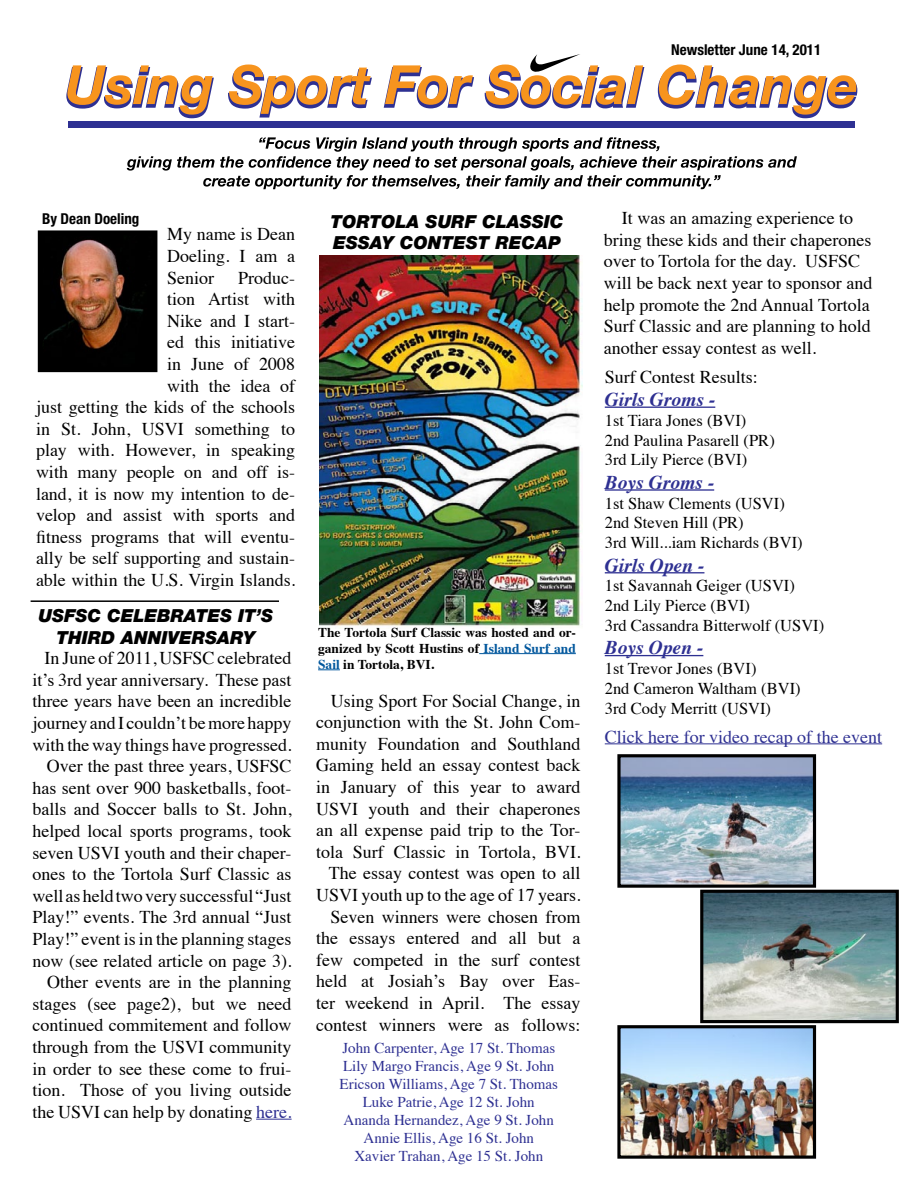
<style>
.page{position:relative;width:918px;height:1188px;background:#fff}
.page>*{position:absolute;margin:0;border:0;box-sizing:border-box;transform-origin:0 0}
.t1{font:italic 700 19.5px "Times";color:#2e3092}
.t2{font:18px/21.6px "Times";color:#000;text-align:right}
.t3{font:italic 900 18px/21.6px "Helvetica Neue";color:#000}
.t4{font:18px "Times";color:#2e3092}
.t5{font:16.5px/19.8px "Times";color:#000}
.t6{font:15px/18px "Times";color:#2e3092;text-align:center}
.t7{font:700 condensed 15px "Helvetica Neue";color:#000}
.t8{font:700 13.5px/16.2px "Times";color:#000;text-align:justify}
.s1{color:#2e3092}
.s2{color:#00579d}
</style>
<div class="page">
<div style="left:68px;top:121px;width:787px;height:7px;background:#2e3092"></div>
<svg style="left:66px;top:65px;width:148px;height:54px"></svg>
<svg style="left:228px;top:65px;width:144px;height:53px"></svg>
<svg style="left:383px;top:65px;width:91px;height:44px"></svg>
<svg style="left:657px;top:64px;width:201px;height:55px"></svg>
<svg style="left:127px;top:137px;width:670px;height:52px"></svg>
<img style="left:44px;top:236px;width:107px;height:130px">
<div style="left:38px;top:230px;width:119px;height:142px;border:5px solid #000"></div>
<svg style="left:484px;top:54px;width:161px;height:55px"></svg>
<hr style="left:256px;top:1119px;width:36px;height:1px;background:#2e3092">
<img style="left:319px;top:255px;width:264px;height:372px">
<hr style="left:479px;top:653px;width:97px;height:1px;background:#00579d">
<svg style="left:318px;top:669px;width:22px;height:1px"></svg>
<hr style="left:605px;top:407px;width:110px;height:1px;background:#2e3092">
<hr style="left:605px;top:489px;width:109px;height:2px;background:#2e3092">
<hr style="left:605px;top:572px;width:99px;height:1px;background:#2e3092">
<hr style="left:605px;top:655px;width:98px;height:1px;background:#2e3092">
<img style="left:621px;top:758px;width:191px;height:126px">
<div style="left:617px;top:754px;width:199px;height:134px;border:3px solid #000"></div>
<img style="left:621px;top:1029px;width:191px;height:126px">
<div style="left:617px;top:1025px;width:199px;height:134px;border:3px solid #000"></div>
<img style="left:704px;top:894px;width:191px;height:125px">
<div style="left:700px;top:890px;width:199px;height:133px;border:3px solid #000"></div>
<hr style="left:31px;top:600px;width:248px;height:2px;background:#000">
<hr style="left:605px;top:743px;width:277px;height:1px;background:#2e3092">
<p class="t7" style="left:671px;top:41px;width:152px">Newsletter June 14, 2011</p>
<p class="t7" style="left:42px;top:210px;width:99px">By Dean Doeling</p>
<p class="t2" style="left:167px;top:222px;width:129px;text-align:justify">My name is Dean Doeling. I am a Senior</p>
<p class="t2" style="left:36px;top:265px;width:261px">Produc-<br>tion Artist with<br>Nike and I start-<br>ed this initiative<br>in June of 2008<br>with the idea of<br>just getting the kids of the schools in St. John, USVI something to play with. However, in speaking with many people on and off is&shy;land, it is now my intention to de&shy;velop and assist with sports and fitness programs that will eventu&shy;ally be self supporting and sustain&shy;able within the U.S. Virgin Islands.</p>
<p class="t3" style="left:38px;top:605px;width:236px;text-align:center">USFSC CELEBRATES IT’S<br>THIRD ANNIVERSARY</p>
<p class="t2" style="left:32px;top:646px;width:261px">In June of 2011, USFSC celebrated it’s 3rd year anniversary. These past three years have been an incredible journey and I couldn’t be more happy with the way things have progressed.<br>Over the past three years, USFSC has sent over 900 basketballs, foot&shy;balls and Soccer balls to St. John, helped local sports programs, took seven USVI youth and their chaper&shy;ones to the Tortola Surf Classic as well as held two very successful “Just Play!” events. The 3rd annual “Just Play!” event is in the planning stages now (see related article on page 3).<br>Other events are in the planning stages (see page2), but we need continued commitement and follow through from the USVI community in order to see these come to frui&shy;tion. Those of you living outside the USVI can help by donating <span class="s1">here.</span></p>
<p class="t3" style="left:331px;top:210px;width:234px">TORTOLA SURF CLASSIC<br>ESSAY CONTEST RECAP</p>
<p class="t8" style="left:318px;top:622px;width:259px">The Tortola Surf Classic was hosted and or&shy;ganized by Scott Hustins of <span class="s2">Island Surf and Sail</span> in Tortola, BVI.</p>
<p class="t2" style="left:316px;top:688px;width:266px">Using Sport For Social Change, in conjunction with the St. John Com&shy;munity Foundation and Southland<br>Gaming held an essay contest back in January of this year to award<br>USVI youth and their chaperones an all expense paid trip to the Tor&shy;tola Surf Classic in Tortola, BVI.<br>The essay contest was open to all<br>USVI youth up to the age of 17 years.<br>Seven winners were chosen from the essays entered and all but a few competed in the surf contest held at Josiah’s Bay over Eas&shy;ter weekend in April. The essay contest winners were as follows:</p>
<p class="t6" style="left:340px;top:1038px;width:220px">John Carpenter, Age 17 St. Thomas<br>Lily Margo Francis, Age 9 St. John<br>Ericson Williams, Age 7 St. Thomas<br>Luke Patrie, Age 12 St. John<br>Ananda Hernandez, Age 9 St. John<br>Annie Ellis, Age 16 St. John<br>Xavier Trahan, Age 15 St. John</p>
<p class="t2" style="left:604px;top:206px;width:270px;text-align:left;text-indent:18px">It was an amazing experience to bring these kids and their chaperones over to Tortola for the day. USFSC will be back next year to sponsor and help promote the 2nd Annual Tortola Surf Classic and are planning to hold another essay contest as well.</p>
<p class="t2" style="left:605px;top:364px;width:155px">Surf Contest Results:</p>
<p class="t1" style="left:605px;top:381px;width:112px">Girls Groms -</p>
<p class="t5" style="left:605px;top:409px;width:172px">1st Tiara Jones (BVI)<br>2nd Paulina Pasarell (PR)<br>3rd Lily Pierce (BVI)</p>
<p class="t1" style="left:605px;top:464px;width:111px">Boys Groms -</p>
<p class="t5" style="left:605px;top:492px;width:199px">1st Shaw Clements (USVI)<br>2nd Steven Hill (PR)<br>3rd Will...iam Richards (BVI)</p>
<p class="t1" style="left:605px;top:547px;width:101px">Girls Open -</p>
<p class="t5" style="left:605px;top:574px;width:221px">1st Savannah Geiger (USVI)<br>2nd Lily Pierce (BVI)<br>3rd Cassandra Bitterwolf (USVI)</p>
<p class="t1" style="left:605px;top:629px;width:100px">Boys Open -</p>
<p class="t5" style="left:605px;top:657px;width:197px">1st Trevor Jones (BVI)<br>2nd Cameron Waltham (BVI)<br>3rd Cody Merritt (USVI)</p>
<p class="t4" style="left:605px;top:720px;width:279px">Click here for video recap of the event</p>
</div>
